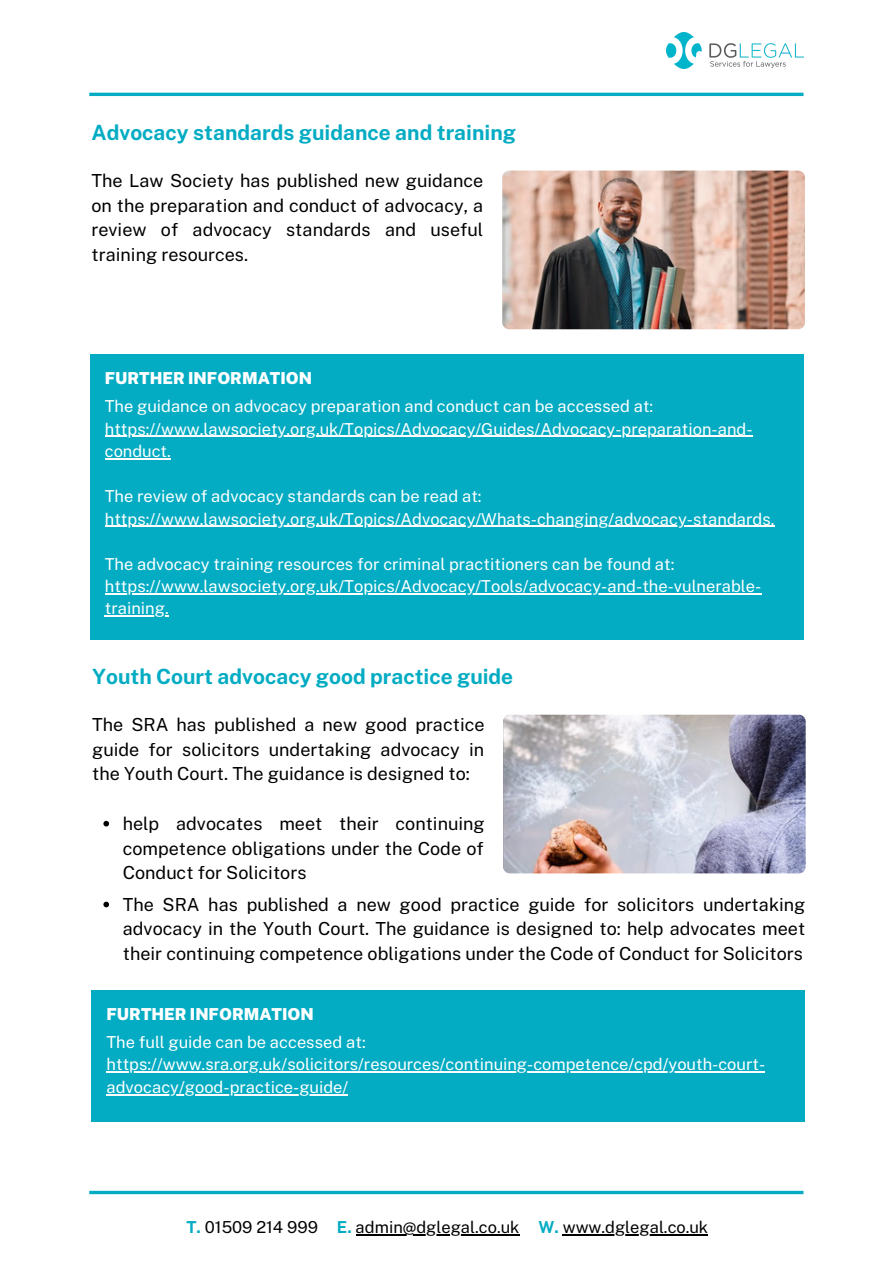
<style>
.page{position:relative;width:893px;height:1264px;background:#fff}
.page>*{position:absolute;margin:0;border:0;box-sizing:border-box;transform-origin:0 0}
.t1{font:700 21px "Public Sans";color:#03acc3}
.t2{font:18px/24.8px "Public Sans";color:#000;text-align:justify}
.t3{font:16.5px/22.5px "Public Sans";color:#fff}
.t4{font:16.5px "Public Sans";color:#000}
.t5{font:900 16.5px "Public Sans";color:#fff}
.s1{font-weight:700;color:#03acc3}
</style>
<div class="page">
<hr style="left:89px;top:93px;width:714px;height:3px;background:#03acc3">
<svg style="left:89px;top:1190px;width:714px;height:4px;background:#36bdcf"></svg>
<img style="left:666px;top:32px;width:137px;height:36px">
<div style="left:90px;top:354px;width:713px;height:285px;background:#03acc3"></div>
<img style="left:502px;top:170px;width:302px;height:159px;border-radius:7px">
<hr style="left:105px;top:435px;width:647px;height:2px;background:#fff">
<hr style="left:105px;top:458px;width:62px;height:1px;background:#fff">
<hr style="left:105px;top:525px;width:665px;height:2px;background:#fff">
<hr style="left:105px;top:593px;width:656px;height:1px;background:#fff">
<hr style="left:105px;top:615px;width:60px;height:1px;background:#fff">
<hr style="left:355px;top:1234px;width:164px;height:1px;background:#000">
<hr style="left:562px;top:1234px;width:146px;height:1px;background:#000">
<div style="left:91px;top:989px;width:714px;height:132px;background:#03acc3"></div>
<img style="left:503px;top:714px;width:302px;height:159px;border-radius:7px">
<hr style="left:106px;top:1071px;width:659px;height:1px;background:#fff">
<hr style="left:106px;top:1093px;width:242px;height:2px;background:#fff">
<svg style="left:103px;top:820px;width:6px;height:6px"></svg>
<svg style="left:103px;top:901px;width:6px;height:6px"></svg>
<p class="t1" style="left:91px;top:120px;width:426px">Advocacy standards guidance and training</p>
<p class="t2" style="left:91px;top:168px;width:393px">The Law Society has published new guidance on the preparation and conduct of advocacy, a review of advocacy standards and useful training resources.</p>
<p class="t5" style="left:105px;top:368px;width:209px">FURTHER INFORMATION</p>
<p class="t3" style="left:105px;top:395px;width:550px">The guidance on advocacy preparation and conduct can be accessed at:</p>
<p class="t3" style="left:105px;top:417px;width:649px">https://www.lawsociety.org.uk/Topics/Advocacy/Guides/Advocacy-preparation-and&shy;conduct.</p>
<p class="t3" style="left:105px;top:485px;width:378px">The review of advocacy standards can be read at:</p>
<p class="t3" style="left:105px;top:507px;width:671px">https://www.lawsociety.org.uk/Topics/Advocacy/Whats-changing/advocacy-standards.</p>
<p class="t3" style="left:105px;top:552px;width:571px">The advocacy training resources for criminal practitioners can be found at:</p>
<p class="t3" style="left:105px;top:574px;width:658px">https://www.lawsociety.org.uk/Topics/Advocacy/Tools/advocacy-and-the-vulnerable&shy;training.</p>
<p class="t1" style="left:92px;top:664px;width:422px">Youth Court advocacy good practice guide</p>
<p class="t2" style="left:92px;top:712px;width:394px">The SRA has published a new good practice guide for solicitors undertaking advocacy in the Youth Court. The guidance is designed to:</p>
<p class="t2" style="left:123px;top:811px;width:363px">help advocates meet their continuing competence obligations under the Code of Conduct for Solicitors</p>
<p class="t2" style="left:123px;top:891px;width:684px">The SRA has published a new good practice guide for solicitors undertaking advocacy in the Youth Court. The guidance is designed to: help advocates meet their continuing competence obligations under the Code of Conduct for Solicitors</p>
<p class="t5" style="left:106px;top:1004px;width:209px">FURTHER INFORMATION</p>
<p class="t3" style="left:106px;top:1030px;width:261px">The full guide can be accessed at:</p>
<p class="t3" style="left:106px;top:1053px;width:660px">https://www.sra.org.uk/solicitors/resources/continuing-competence/cpd/youth-court&shy;advocacy/good-practice-guide/</p>
<p class="t4" style="left:186px;top:1217px;width:523px"><span class="s1">T.</span> 01509 214 999 <span class="s1">E.</span> admin@dglegal.co.uk <span class="s1">W.</span> www.dglegal.co.uk</p>
</div>
